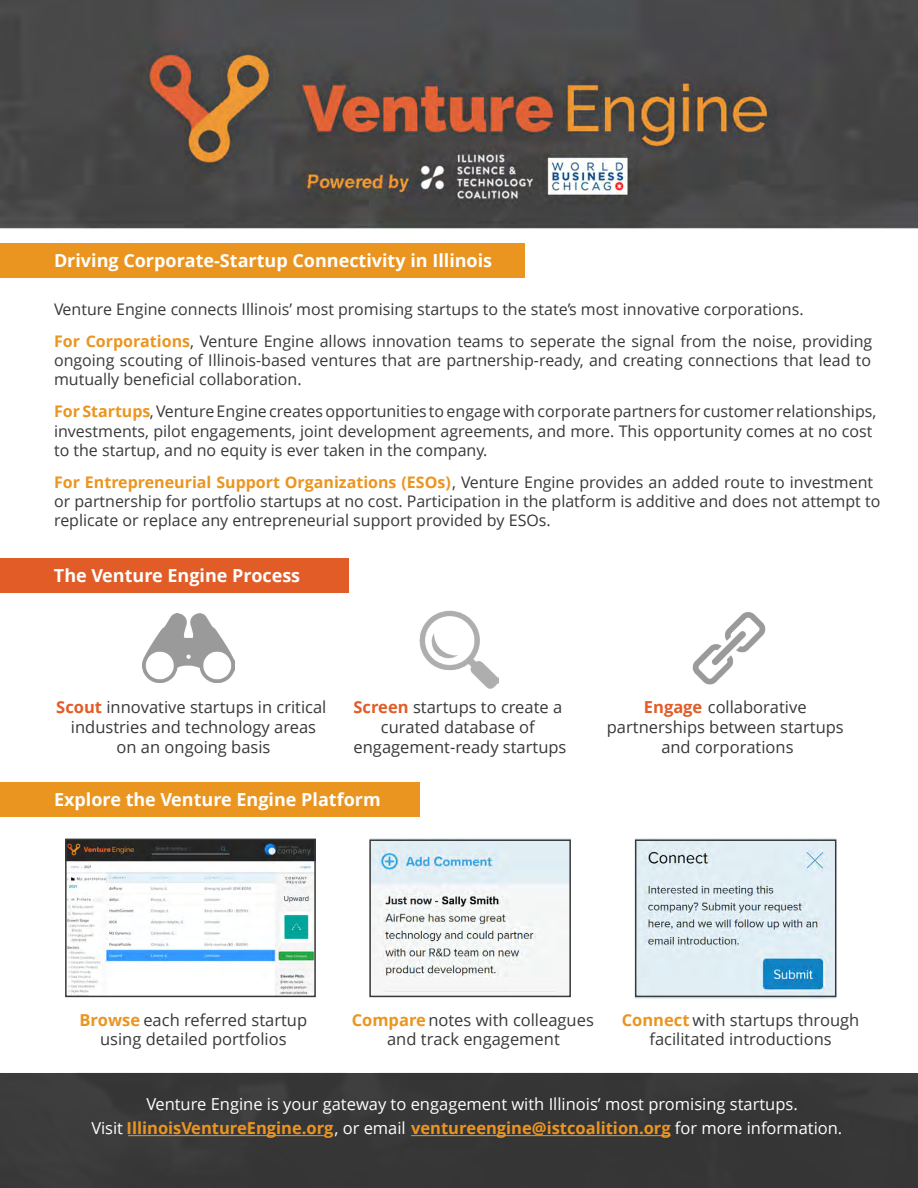
<style>
.page{position:relative;width:918px;height:1188px;background:#fff}
.page>*{position:absolute;margin:0;border:0;box-sizing:border-box;transform-origin:0 0}
.t1{font:700 18px "Open Sans";color:#fff}
.t2{font:16.5px/19.8px "Open Sans";color:#393839;text-align:center}
.t3{font:16.5px/23.7px "Open Sans";color:#fff}
.t4{font:16.05px/19.2px "Open Sans";color:#393839}
.s1{font-weight:700;color:#eb9521}
.s2{font-weight:700;color:#e15c26}
</style>
<div class="page">
<div style="left:0;top:1072px;width:918px;height:116px;background:#373637"></div>
<hr style="left:128px;top:1135px;width:196px;height:1px;background:#eb9521">
<hr style="left:411px;top:1135px;width:260px;height:1px;background:#eb9521">
<div style="left:0;top:243px;width:524px;height:34px;background:#eb9521"></div>
<div style="left:0;top:782px;width:420px;height:34px;background:#eb9521"></div>
<div style="left:0;top:559px;width:349px;height:34px;background:#e15c26"></div>
<img style="left:420px;top:610px;width:78px;height:79px">
<img style="left:692px;top:612px;width:74px;height:73px">
<img style="left:143px;top:613px;width:91px;height:70px">
<img style="left:370px;top:838px;width:200px;height:154px">
<div style="left:369px;top:839px;width:202px;height:158px;border:2px solid #393839"></div>
<img style="left:636px;top:842px;width:200px;height:156px">
<div style="left:635px;top:839px;width:201px;height:158px;border:2px solid #393839"></div>
<img style="left:68px;top:842px;width:245px;height:152px">
<div style="left:65px;top:839px;width:251px;height:158px;border:2px solid #393839"></div>
<img style="left:0;top:0;width:918px;height:228px">
<p class="t1" style="left:54px;top:247px;width:440px">Driving Corporate-Startup Connectivity in Illinois</p>
<p class="t4" style="left:54px;top:292px;width:820px;line-height:32.2px">Venture Engine connects Illinois’ most promising startups to the state’s most innovative corporations.<br><span class="s1">For Corporations</span>, Venture Engine allows innovation teams to seperate the signal from the noise, providing</p>
<p class="t4" style="left:54px;top:350px;width:818px">ongoing scouting of Illinois-based ventures that are partnership-ready, and creating connections that lead to mutually beneficial collaboration.</p>
<p class="t4" style="left:54px;top:402px;width:824px"><span class="s1">For Startups</span>, Venture Engine creates opportunities to engage with corporate partners for customer relationships, investments, pilot engagements, joint development agreements, and more. This opportunity comes at no cost to the startup, and no equity is ever taken in the company.</p>
<p class="t4" style="left:54px;top:472px;width:828px"><span class="s1">For Entrepreneurial Support Organizations (ESOs)</span>, Venture Engine provides an added route to investment or partnership for portfolio startups at no cost. Participation in the platform is additive and does not attempt to replicate or replace any entrepreneurial support provided by ESOs.</p>
<p class="t1" style="left:54px;top:563px;width:248px">The Venture Engine Process</p>
<p class="t2" style="left:56px;top:697px;width:272px"><span class="s2">Scout</span> innovative startups in critical industries and technology areas<br>on an ongoing basis</p>
<p class="t2" style="left:354px;top:697px;width:214px"><span class="s2">Screen</span> startups to create a curated database of engagement-ready startups</p>
<p class="t1" style="left:54px;top:786px;width:328px">Explore the Venture Engine Platform</p>
<p class="t2" style="left:607px;top:697px;width:238px"><span class="s2">Engage</span> collaborative partnerships between startups</p>
<p class="t2" style="left:661px;top:736px;width:134px">and corporations</p>
<p class="t2" style="left:80px;top:1009px;width:229px"><span class="s1">Browse</span> each referred startup using detailed portfolios</p>
<p class="t2" style="left:352px;top:1009px;width:244px"><span class="s1">Compare</span> notes with colleagues and track engagement</p>
<p class="t2" style="left:622px;top:1009px;width:239px"><span class="s1">Connect</span> with startups through facilitated introductions</p>
<p class="t3" style="left:92px;top:1092px;width:752px;text-indent:55px">Venture Engine is your gateway to engagement with Illinois’ most promising startups.<br>Visit <span class="s1">IllinoisVentureEngine.org</span>, or email <span class="s1">ventureengine@istcoalition.org</span> for more information.</p>
</div>
